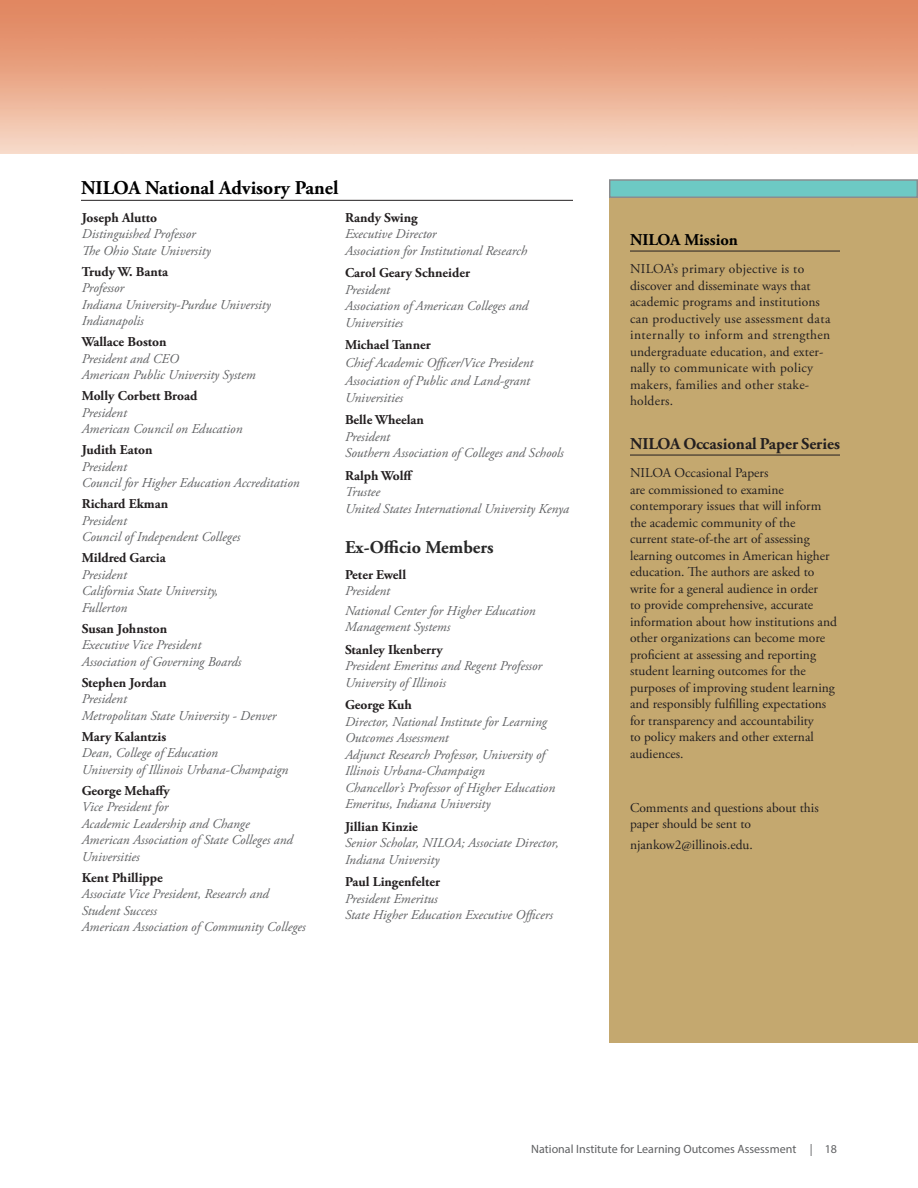
<style>
.page{position:relative;width:918px;height:1188px;background:#fff}
.page>*{position:absolute;margin:0;border:0;box-sizing:border-box;transform-origin:0 0}
.Paragraph_Heading{font:700 19.5px "Adobe Garamond Pro";color:#000}
.garam_subhead_bold{font:700 18px "Adobe Garamond Pro";color:#282828}
.Paragraph_Heading-2{font:700 16.5px "Adobe Garamond Pro";color:#231f20}
.Paragraph_Heading-3{font:700 16.5px "Adobe Garamond Pro";color:#000}
.name_title_w_space{font:italic 13.5px/16.5px "Adobe Garamond Pro";color:#5f6062}
.body_text{font:13.5px "Adobe Garamond Pro";color:#231f20}
.name_titles{font:italic 13.5px/16.5px "Adobe Garamond Pro";color:#5f6062}
.body_text-2{font:13.5px/16.5px "Adobe Garamond Pro";letter-spacing:.02em;color:#231f20}
.name_title_w_space-2{font:700 13.5px "Adobe Garamond Pro";color:#231f20}
.name_titles-2{font:13.5px/16.5px "Adobe Garamond Pro";color:#231f20}
.Paragraph{font:13.5px/16.5px "Adobe Garamond Pro";color:#231f20}
.name_titles-3{font:700 13.5px/16.5px "Adobe Garamond Pro";color:#231f20}
.t1{font:12px "Myriad Pro";color:#5f6062}
.s1{font-weight:700;font-style:normal;color:#231f20}
.s2{font-weight:400;font-style:italic;color:#5f6062}
</style>
<div class="page">
<div style="left:609px;top:198px;width:309px;height:844px;background:#c4a86f"></div>
<div style="left:610px;top:180px;width:307px;height:17px;background:#6dc9c4"></div>
<div style="left:609px;top:179px;width:309px;height:19px;border:2px solid #8a8c8f"></div>
<hr style="left:81px;top:200px;width:492px;height:1px;background:#231f20">
<hr style="left:630px;top:251px;width:210px;height:1px;background:#231f20">
<hr style="left:630px;top:455px;width:210px;height:1px;background:#231f20">
<div style="left:0;top:0;width:918px;height:153px;background:linear-gradient(to bottom,#de7e55,#f6d6c3)"></div>
<p class="Paragraph_Heading" style="left:81px;top:177px;width:259px">NILOA National Advisory Panel</p>
<p class="name_title_w_space-2" style="left:82px;top:210px;width:77px">Joseph Alutto</p>
<p class="name_title_w_space" style="left:82px;top:226px;width:116px">Distinguished Professor</p>
<p class="name_title_w_space" style="left:82px;top:243px;width:130px">The Ohio State University</p>
<p class="name_title_w_space" style="left:82px;top:264px;width:190px"><span class="s1">Trudy W. Banta<br></span>Professor<br>Indiana University-Purdue University<br>Indianapolis</p>
<p class="name_title_w_space-2" style="left:82px;top:334px;width:86px">Wallace Boston</p>
<p class="name_title_w_space" style="left:82px;top:351px;width:99px">President and CEO</p>
<p class="name_title_w_space" style="left:82px;top:367px;width:175px">American Public University System</p>
<p class="name_title_w_space" style="left:82px;top:388px;width:162px"><span class="s1">Molly Corbett Broad<br></span>President<br>American Council on Education</p>
<p class="name_title_w_space" style="left:82px;top:442px;width:219px"><span class="s1">Judith Eaton<br></span>President<br>Council for Higher Education Accreditation</p>
<p class="name_title_w_space" style="left:82px;top:496px;width:160px"><span class="s1">Richard Ekman<br></span>President<br>Council of Independent Colleges</p>
<p class="name_title_w_space-2" style="left:82px;top:550px;width:85px">Mildred Garcia</p>
<p class="name_title_w_space" style="left:82px;top:567px;width:47px">President</p>
<p class="name_title_w_space" style="left:82px;top:583px;width:138px">California State University,</p>
<p class="name_title_w_space" style="left:82px;top:600px;width:47px">Fullerton</p>
<p class="name_title_w_space" style="left:82px;top:621px;width:161px"><span class="s1">Susan Johnston<br></span>Executive Vice President<br>Association of Governing Boards</p>
<p class="name_title_w_space-2" style="left:82px;top:675px;width:86px">Stephen Jordan</p>
<p class="name_title_w_space" style="left:82px;top:691px;width:47px">President</p>
<p class="name_title_w_space" style="left:82px;top:708px;width:196px">Metropolitan State University - Denver</p>
<p class="name_title_w_space" style="left:82px;top:729px;width:208px"><span class="s1">Mary Kalantzis<br></span>Dean, College of Education<br>University of Illinois Urbana-Champaign</p>
<p class="name_title_w_space" style="left:82px;top:783px;width:213px"><span class="s1">George Mehaffy<br></span>Vice President for<br>Academic Leadership and Change<br>American Association of State Colleges and<br>Universities</p>
<p class="name_title_w_space" style="left:82px;top:870px;width:226px"><span class="s1">Kent Phillippe<br></span>Associate Vice President, Research and<br>Student Success<br>American Association of Community Colleges</p>
<p class="name_title_w_space" style="left:345px;top:210px;width:184px"><span class="s1">Randy Swing<br></span>Executive Director<br>Association for Institutional Research</p>
<p class="name_title_w_space" style="left:345px;top:265px;width:185px"><span class="s1">Carol Geary Schneider<br></span>President<br>Association of American Colleges and<br>Universities</p>
<p class="name_title_w_space-2" style="left:345px;top:337px;width:87px">Michael Tanner</p>
<p class="name_title_w_space" style="left:345px;top:355px;width:190px">Chief Academic Officer/Vice President</p>
<p class="name_title_w_space" style="left:345px;top:373px;width:187px">Association of Public and Land-grant<br>Universities</p>
<p class="name_title_w_space" style="left:345px;top:412px;width:220px"><span class="s1">Belle Wheelan<br></span>President<br>Southern Association of Colleges and Schools</p>
<p class="name_title_w_space-2" style="left:345px;top:468px;width:70px">Ralph Wolff</p>
<p class="name_title_w_space" style="left:345px;top:484px;width:37px">Trustee</p>
<p class="name_title_w_space" style="left:345px;top:501px;width:226px">United States International University Kenya</p>
<p class="garam_subhead_bold" style="left:345px;top:537px;width:150px">Ex-Officio Members</p>
<p class="name_titles-3" style="left:345px;top:567px;width:63px">Peter Ewell<br><span class="s2">President</span></p>
<p class="name_title_w_space" style="left:345px;top:603px;width:192px">National Center for Higher Education<br>Management Systems</p>
<p class="name_title_w_space" style="left:345px;top:642px;width:199px"><span class="s1">Stanley Ikenberry<br></span>President Emeritus and Regent Professor<br>University of Illinois</p>
<p class="name_titles" style="left:345px;top:697px;width:212px"><span class="s1">George Kuh<br></span>Director, National Institute for Learning<br>Outcomes Assessment<br>Adjunct Research Professor, University of<br>Illinois Urbana-Champaign<br>Chancellor’s Professor of Higher Education<br>Emeritus, Indiana University</p>
<p class="name_titles" style="left:345px;top:819px;width:215px"><span class="s1">Jillian Kinzie<br></span>Senior Scholar, NILOA; Associate Director,<br>Indiana University</p>
<p class="name_title_w_space" style="left:345px;top:874px;width:209px"><span class="s1">Paul Lingenfelter<br></span>President Emeritus<br>State Higher Education Executive Officers</p>
<p class="Paragraph_Heading-3" style="left:630px;top:230px;width:110px">NILOA Mission</p>
<p class="body_text-2" style="left:630px;top:261px;width:202px">NILOA’s primary objective is to discover and disseminate ways that academic programs and institutions can productively use assessment data internally to inform and strengthen undergraduate education, and exter&shy;nally to communicate with policy makers, families and other stake&shy;holders.</p>
<p class="Paragraph_Heading-2" style="left:630px;top:434px;width:211px">NILOA Occasional Paper Series</p>
<p class="body_text" style="left:630px;top:465px;width:140px">NILOA Occasional Papers</p>
<p class="body_text" style="left:630px;top:481px;width:155px">are commissioned to examine</p>
<p class="body_text" style="left:630px;top:498px;width:193px">contemporary issues that will inform</p>
<p class="body_text" style="left:630px;top:514px;width:167px">the academic community of the</p>
<p class="body_text" style="left:630px;top:531px;width:181px">current state-of-the art of assessing</p>
<p class="body_text" style="left:630px;top:547px;width:201px">learning outcomes in American higher</p>
<p class="body_text" style="left:630px;top:564px;width:186px">education. The authors are asked to</p>
<p class="body_text" style="left:630px;top:580px;width:190px">write for a general audience in order</p>
<p class="body_text" style="left:630px;top:597px;width:185px">to provide comprehensive, accurate</p>
<p class="body_text" style="left:630px;top:613px;width:209px">information about how institutions and</p>
<p class="body_text" style="left:630px;top:630px;width:197px">other organizations can become more</p>
<p class="body_text" style="left:630px;top:646px;width:188px">proficient at assessing and reporting</p>
<p class="body_text" style="left:630px;top:663px;width:177px">student learning outcomes for the</p>
<p class="body_text" style="left:630px;top:679px;width:206px">purposes of improving student learning</p>
<p class="body_text" style="left:630px;top:696px;width:198px">and responsibly fulfilling expectations</p>
<p class="body_text" style="left:630px;top:712px;width:185px">for transparency and accountability</p>
<p class="Paragraph" style="left:630px;top:729px;width:185px">to policy makers and other external audiences.</p>
<p class="name_titles-2" style="left:630px;top:800px;width:190px">Comments and questions about this paper should be sent to</p>
<p class="name_titles-2" style="left:630px;top:837px;width:124px">njankow2@illinois.edu.</p>
<p class="t1" style="left:531px;top:1141px;width:307px">National Institute for Learning Outcomes Assessment | 18</p>
</div>
